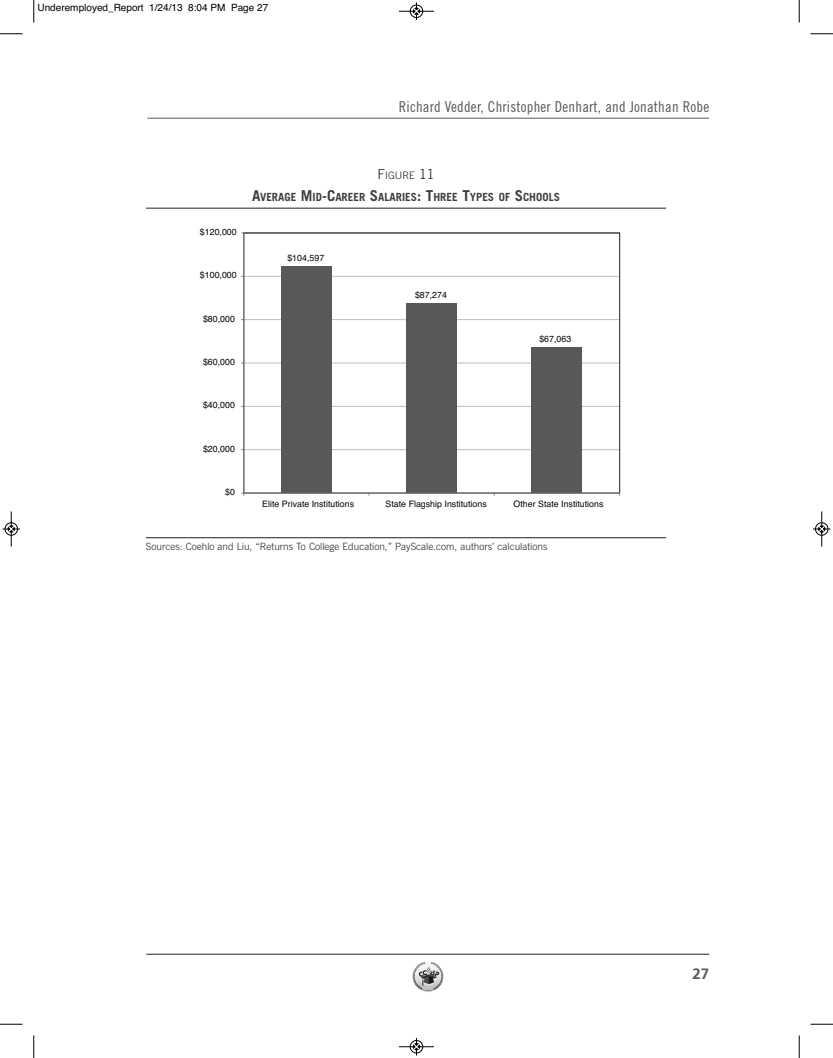
<style>
.page{position:relative;width:833px;height:1058px;background:#fff}
.page>*{position:absolute;margin:0;border:0;box-sizing:border-box;transform-origin:0 0}
.t1{font:15px "Trade Gothic Cond Eighteen";letter-spacing:.015em;color:#57585a}
.t2{font:700 15px "Frutiger";color:#57585a}
.t3{font:700 11.25px "Trade Gothic";color:#3e3e3f}
.t4{font:300 10.25px "Trade Gothic";color:#231f20}
.t5{font:300 10px "Trade Gothic";color:#231f20}
.t6{font:10px "Helvetica";color:#000}
.t7{font:8.88px "Helvetica";color:#050504}
.s1{font-size:13.75px}
.s2{font-size:15px}
</style>
<div class="page">
<hr style="left:146px;top:953px;width:563px;height:1px;background:#231f20">
<hr style="left:147px;top:118px;width:562px;height:1px;background:#57585a">
<img style="left:412px;top:961px;width:31px;height:31px">
<hr style="left:244px;top:449px;width:375px;height:1px;background:#bcbdc0">
<hr style="left:244px;top:406px;width:375px;height:1px;background:#bcbdc0">
<hr style="left:244px;top:362px;width:375px;height:1px;background:#bcbdc0">
<hr style="left:244px;top:319px;width:375px;height:1px;background:#bcbdc0">
<hr style="left:244px;top:276px;width:375px;height:1px;background:#bcbdc0">
<div style="left:281px;top:266px;width:50px;height:227px;background:#57585a"></div>
<div style="left:406px;top:304px;width:50px;height:189px;background:#57585a"></div>
<div style="left:531px;top:348px;width:51px;height:145px;background:#57585a"></div>
<div style="left:243px;top:232px;width:377px;height:261px;border:1px solid #231f20"></div>
<hr style="left:243px;top:233px;width:1px;height:260px;background:#808180">
<hr style="left:244px;top:493px;width:375px;height:1px;background:#808180">
<hr style="left:146px;top:208px;width:520px;height:1px;background:#231f20">
<hr style="left:146px;top:537px;width:520px;height:1px;background:#231f20">
<svg style="left:33px;top:0;width:2px;height:22px"></svg>
<svg style="left:0;top:33px;width:22px;height:2px"></svg>
<svg style="left:798px;top:0;width:2px;height:22px"></svg>
<svg style="left:810px;top:33px;width:22px;height:2px"></svg>
<svg style="left:33px;top:1035px;width:2px;height:23px"></svg>
<svg style="left:0;top:1023px;width:22px;height:2px"></svg>
<svg style="left:798px;top:1035px;width:2px;height:23px"></svg>
<svg style="left:810px;top:1023px;width:22px;height:2px"></svg>
<hr style="left:399px;top:11px;width:35px;height:1px;background:#000">
<div style="left:410px;top:5px;width:13px;height:13px;border:1px solid #000;border-radius:50%"></div>
<svg style="left:413px;top:2px;width:6px;height:18px"></svg>
<hr style="left:399px;top:1046px;width:35px;height:1px;background:#000">
<div style="left:410px;top:1040px;width:13px;height:13px;border:1px solid #000;border-radius:50%"></div>
<svg style="left:413px;top:1038px;width:6px;height:17px"></svg>
<hr style="left:11px;top:511px;width:1px;height:35px;background:#000">
<div style="left:5px;top:522px;width:13px;height:13px;border:1px solid #000;border-radius:50%"></div>
<svg style="left:2px;top:526px;width:18px;height:6px"></svg>
<hr style="left:821px;top:511px;width:1px;height:35px;background:#000">
<div style="left:815px;top:522px;width:13px;height:13px;border:1px solid #000;border-radius:50%"></div>
<svg style="left:813px;top:526px;width:17px;height:6px"></svg>
<p class="t6" style="left:38px;top:2px;width:232px">Underemployed_Report 1/24/13 8:04 PM Page 27</p>
<h1 class="t1" style="left:399px;top:101px;width:312px">Richard Vedder, Christopher Denhart, and Jonathan Robe</h1>
<p class="t7" style="left:200px;top:225px;width:38px">$120,000</p>
<p class="t7" style="left:200px;top:268px;width:38px">$100,000</p>
<p class="t7" style="left:203px;top:311px;width:33px">$80,000</p>
<p class="t7" style="left:203px;top:355px;width:33px">$60,000</p>
<p class="t7" style="left:203px;top:398px;width:33px">$40,000</p>
<p class="t7" style="left:203px;top:441px;width:33px">$20,000</p>
<p class="t7" style="left:225px;top:485px;width:11px">$0</p>
<p class="t4" style="left:377px;top:171px;width:58px"><span class="s1">F</span>IGURE <span class="s1">11</span></p>
<p class="t3" style="left:252px;top:192px;width:309px"><span class="s2">A</span>VERAGE <span class="s2">M</span>ID<span class="s2">-C</span>AREER <span class="s2">S</span>ALARIES<span class="s2">: T</span>HREE <span class="s2">T</span>YPES OF <span class="s2">S</span>CHOOLS</p>
<p class="t7" style="left:287px;top:251px;width:38px">$104,597</p>
<p class="t7" style="left:415px;top:288px;width:33px">$87,274</p>
<p class="t7" style="left:539px;top:332px;width:33px">$67,063</p>
<p class="t7" style="left:262px;top:497px;width:93px">Elite Private Institutions</p>
<p class="t7" style="left:385px;top:497px;width:103px">State Flagship Institutions</p>
<p class="t7" style="left:513px;top:497px;width:91px">Other State Institutions</p>
<p class="t5" style="left:146px;top:543px;width:403px">Sources: Coehlo and Liu, “Returns To College Education,” PayScale.com, authors’ calculations</p>
<h1 class="t2" style="left:692px;top:968px;width:18px">27</h1>
</div>
